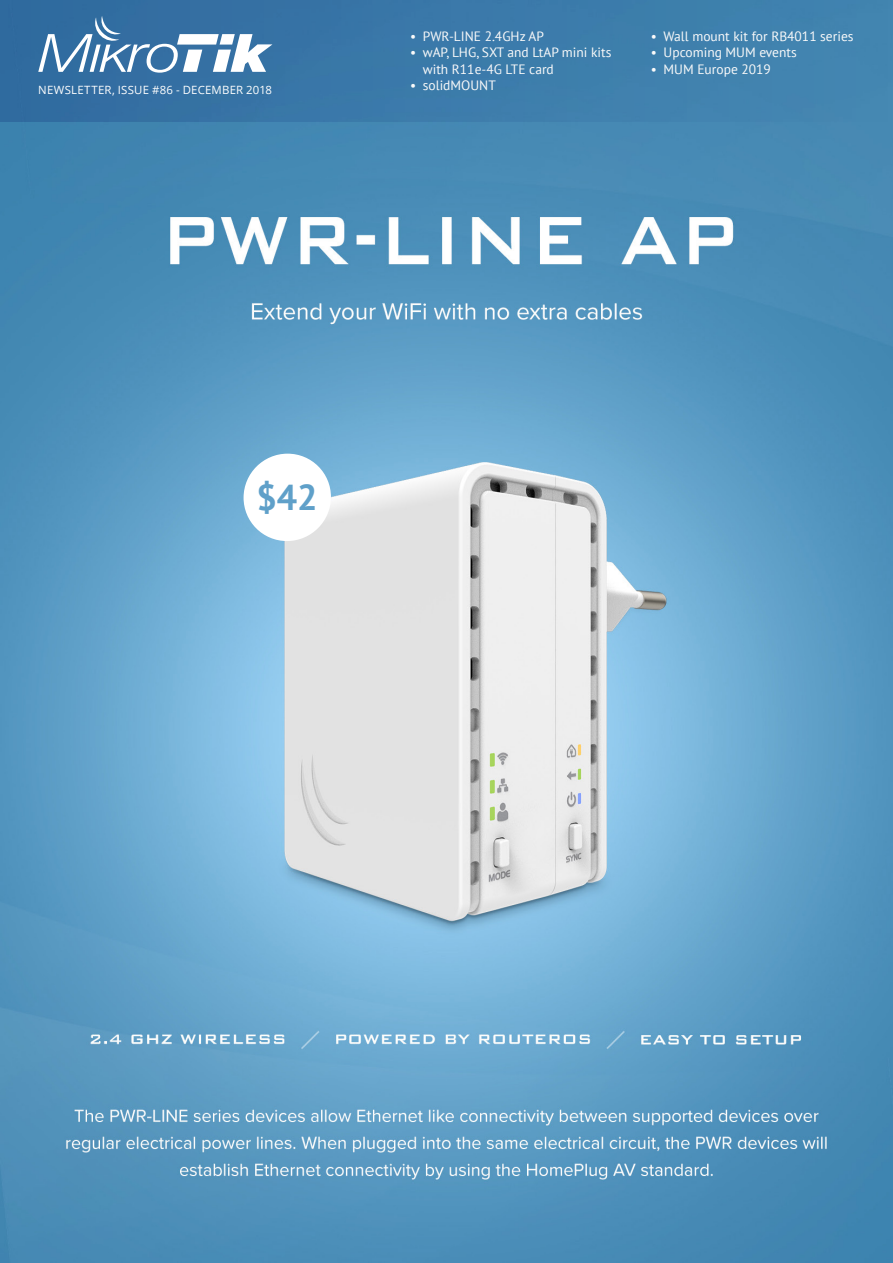
<style>
.page{position:relative;width:893px;height:1263px;background:#fff}
.page>*{position:absolute;margin:0;border:0;box-sizing:border-box;transform-origin:0 0}
.t1{font:700 36px "PT Sans";color:#5fa0c9}
.t2{font:13.5px/16.2px "PT Sans";color:#fafafa}
.t3{font:11.4px "Open Sans";letter-spacing:.015em;color:#fff}
</style>
<div class="page">
<img style="left:0;top:121px;width:893px;height:1142px">
<div style="left:0;top:0;width:893px;height:121px;background:linear-gradient(to right,#306b9f,#4487b2)"></div>
<svg style="left:38px;top:16px;width:234px;height:57px"></svg>
<div style="left:243px;top:454px;width:88px;height:87px;background:#fff;border-radius:50%"></div>
<p class="t3" style="left:38px;top:82px;width:235px">NEWSLETTER, ISSUE #86 - DECEMBER 2018</p>
<p class="t3" style="left:167px;top:82px;width:111px">4 SEPTEMBER 2018</p>
<p class="t2" style="left:410px;top:28px;width:135px">• PWR-LINE 2.4GHz AP</p>
<p class="t2" style="left:423px;top:44px;width:190px;text-indent:-13px">• wAP, LHG, SXT and LtAP mini kits with R11e-4G LTE card</p>
<p class="t2" style="left:410px;top:77px;width:87px">• solidMOUNT</p>
<p class="t2" style="left:651px;top:28px;width:204px">• Wall mount kit for RB4011 series</p>
<p class="t2" style="left:651px;top:44px;width:147px">• Upcoming MUM events</p>
<p class="t2" style="left:651px;top:60px;width:122px">• MUM Europe 2019</p>
<p class="t1" style="left:256px;top:474px;width:63px">$42</p>
</div>
